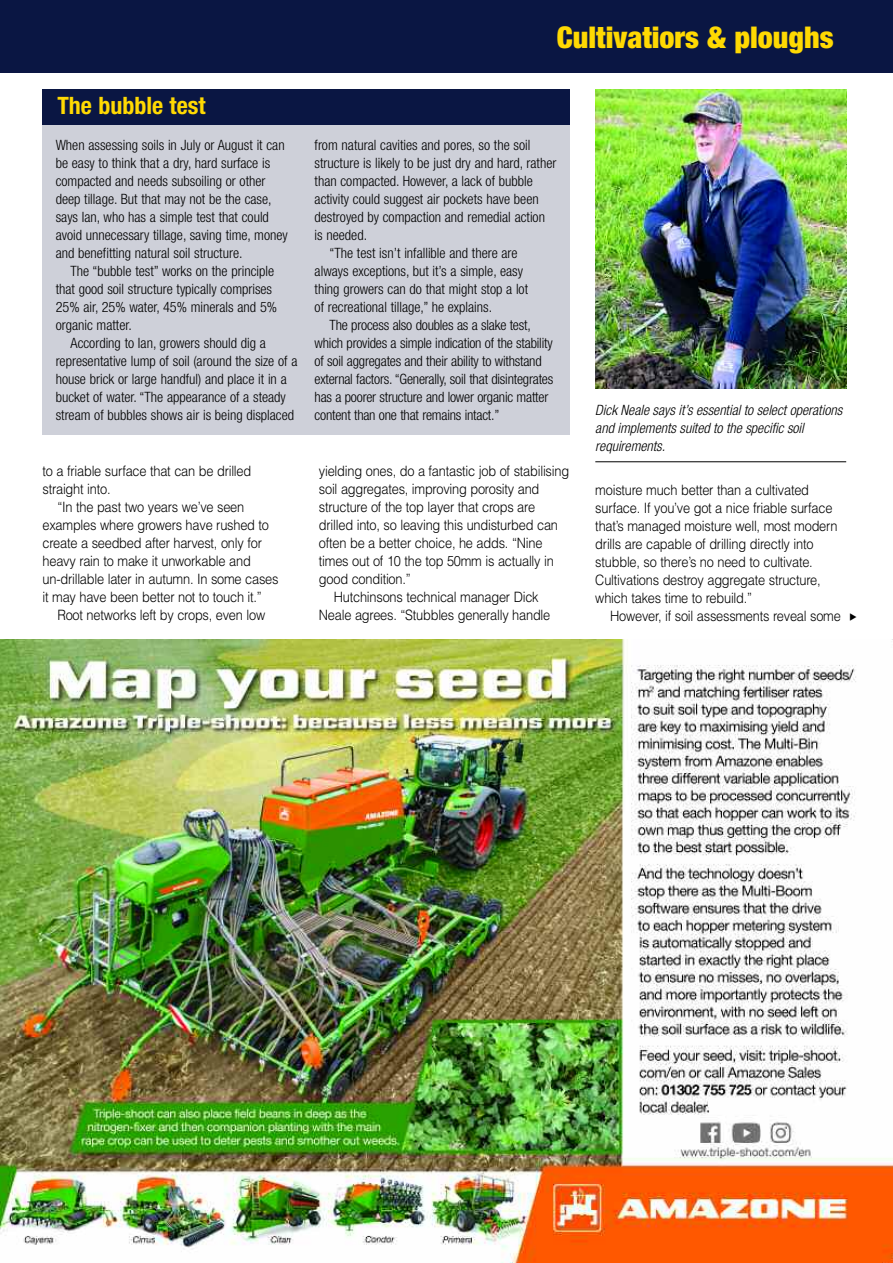
<style>
.page{position:relative;width:893px;height:1263px;background:#fff}
.page>*{position:absolute;margin:0;border:0;box-sizing:border-box;transform-origin:0 0}
.t1{font:900 condensed 30px "Helvetica Neue";color:#ffd902}
.t2{font:700 condensed 24px "Helvetica Neue";color:#ffd902}
.t3{font:300 condensed 14.25px/18px "Helvetica Neue";color:#000}
.t4{font:300 14.25px/18px "Helvetica";letter-spacing:-.015em;color:#000;scale:.9 1}
.t5{font:italic 300 condensed 14.25px/18px "Helvetica Neue";color:#000}
</style>
<div class="page">
<div style="left:0;top:0;width:893px;height:72px;background:#0a1643"></div>
<hr style="left:595px;top:461px;width:251px;height:1px;background:#000">
<img style="left:595px;top:89px;width:251px;height:300px">
<div style="left:43px;top:123px;width:527px;height:312px;background:#ced0d9"></div>
<div style="left:43px;top:89px;width:527px;height:36px;background:#0a1643"></div>
<img style="left:0;top:639px;width:893px;height:624px">
<h2 class="t2" style="left:57px;top:97px;width:150px">The bubble test</h2>
<p class="t3" style="left:56px;top:137px;width:234px">When assessing soils in July or August it can be easy to think that a dry, hard surface is compacted and needs subsoiling or other deep tillage. But that may not be the case, says Ian, who has a simple test that could avoid unnecessary tillage, saving time, money and benefitting natural soil structure.</p>
<p class="t3" style="left:56px;top:263px;width:223px;text-indent:15px">The “bubble test” works on the principle that good soil structure typically comprises 25% air, 25% water, 45% minerals and 5% organic matter.</p>
<p class="t3" style="left:56px;top:335px;width:243px;text-indent:15px">According to Ian, growers should dig a representative lump of soil (around the size of a house brick or large handful) and place it in a bucket of water. “The appearance of a steady stream of bubbles shows air is being displaced</p>
<p class="t4" style="left:43px;top:462px;width:234px">to a friable surface that can be drilled straight into.</p>
<p class="t4" style="left:43px;top:498px;width:264px;text-indent:15px">“In the past two years we’ve seen examples where growers have rushed to create a seedbed after harvest, only for heavy rain to make it unworkable and un-drillable later in autumn. In some cases it may have been better not to touch it.”</p>
<p class="t4" style="left:57px;top:606px;width:233px">Root networks left by crops, even low</p>
<h1 class="t1" style="left:557px;top:27px;width:278px">Cultivatiors &amp; ploughs</h1>
<p class="t3" style="left:315px;top:137px;width:217px">from natural cavities and pores, so the soil</p>
<p class="t3" style="left:315px;top:155px;width:243px">structure is likely to be just dry and hard, rather</p>
<p class="t3" style="left:315px;top:173px;width:220px">than compacted. However, a lack of bubble</p>
<p class="t3" style="left:315px;top:191px;width:226px">activity could suggest air pockets have been</p>
<p class="t3" style="left:315px;top:209px;width:232px">destroyed by compaction and remedial action</p>
<p class="t3" style="left:315px;top:227px;width:54px">is needed.</p>
<p class="t3" style="left:329px;top:245px;width:190px">“The test isn’t infallible and there are</p>
<p class="t3" style="left:315px;top:263px;width:210px">always exceptions, but it’s a simple, easy</p>
<p class="t3" style="left:315px;top:281px;width:215px">thing growers can do that might stop a lot</p>
<p class="t3" style="left:315px;top:299px;width:179px">of recreational tillage,” he explains.</p>
<p class="t3" style="left:329px;top:317px;width:203px">The process also doubles as a slake test,</p>
<p class="t3" style="left:315px;top:335px;width:240px">which provides a simple indication of the stability</p>
<p class="t3" style="left:315px;top:353px;width:229px">of soil aggregates and their ability to withstand</p>
<p class="t3" style="left:315px;top:371px;width:240px">external factors. “Generally, soil that disintegrates</p>
<p class="t3" style="left:315px;top:389px;width:235px">has a poorer structure and lower organic matter</p>
<p class="t3" style="left:315px;top:407px;width:186px">content than one that remains intact.”</p>
<p class="t4" style="left:319px;top:462px;width:280px">yielding ones, do a fantastic job of stabilising</p>
<p class="t4" style="left:319px;top:480px;width:247px">soil aggregates, improving porosity and</p>
<p class="t4" style="left:319px;top:498px;width:242px">structure of the top layer that crops are</p>
<p class="t4" style="left:319px;top:516px;width:267px">drilled into, so leaving this undisturbed can</p>
<p class="t4" style="left:319px;top:534px;width:250px">often be a better choice, he adds. “Nine</p>
<p class="t4" style="left:319px;top:552px;width:263px">times out of 10 the top 50mm is actually in</p>
<p class="t4" style="left:319px;top:570px;width:104px">good condition.”</p>
<p class="t4" style="left:334px;top:588px;width:229px">Hutchinsons technical manager Dick</p>
<p class="t4" style="left:319px;top:606px;width:259px">Neale agrees. “Stubbles generally handle</p>
<p class="t5" style="left:595px;top:403px;width:248px">Dick Neale says it’s essential to select operations and implements suited to the specific soil requirements.</p>
<p class="t4" style="left:595px;top:481px;width:271px">moisture much better than a cultivated surface. If you’ve got a nice friable surface that’s managed moisture well, most modern drills are capable of drilling directly into stubble, so there’s no need to cultivate.<br>Cultivations destroy aggregate structure, which takes time to rebuild.”</p>
<p class="t4" style="left:610px;top:607px;width:258px">However, if soil assessments reveal some</p>
</div>
